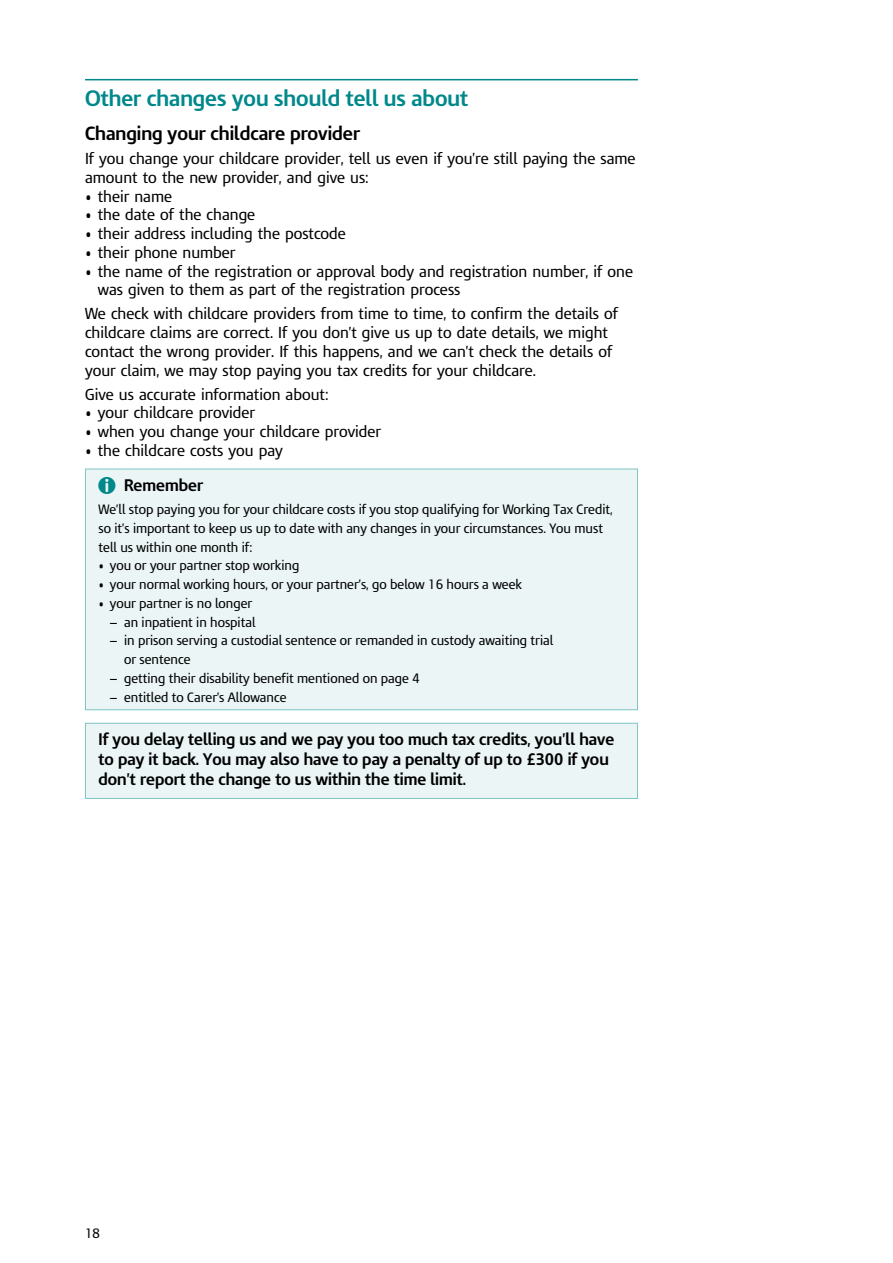
<style>
.page{position:relative;width:893px;height:1263px;background:#fff}
.page>*{position:absolute;margin:0;border:0;box-sizing:border-box;transform-origin:0 0}
.t1{font:700 21px "IR Modena";color:#00888a}
.t2{font:700 18px "IR Modena";color:#000}
.t3{font:700 15.75px/20.2px "IR Modena";color:#000}
.t4{font:15px/18.8px "IR Modena";color:#000}
.t5{font:12.75px/18.8px "IR Modena";color:#000}
</style>
<div class="page">
<hr style="left:85px;top:79px;width:553px;height:1px;background:#00888a">
<div style="left:85px;top:469px;width:552px;height:241px;background:#ebf5f6"></div>
<div style="left:85px;top:469px;width:553px;height:241px;border:1px solid #80c4c5"></div>
<div style="left:85px;top:723px;width:552px;height:75px;background:#ebf5f6"></div>
<div style="left:85px;top:723px;width:553px;height:76px;border:1px solid #80c4c5"></div>
<h1 class="t1" style="left:85px;top:86px;width:385px">Other changes you should tell us about</h1>
<p class="t2" style="left:85px;top:123px;width:276px">Changing your childcare provider</p>
<p class="t4" style="left:85px;top:149px;width:552px">If you change your childcare provider, tell us even if you’re still paying the same amount to the new provider, and give us:</p>
<p class="t4" style="left:85px;top:187px;width:89px">• their name</p>
<p class="t4" style="left:85px;top:206px;width:172px">• the date of the change</p>
<p class="t4" style="left:85px;top:224px;width:262px">• their address including the postcode</p>
<p class="t4" style="left:85px;top:243px;width:152px">• their phone number</p>
<p class="t4" style="left:98px;top:262px;width:537px;text-indent:-13px">• the name of the registration or approval body and registration number, if one was given to them as part of the registration process</p>
<p class="t4" style="left:85px;top:305px;width:534px">We check with childcare providers from time to time, to confirm the details of childcare claims are correct. If you don’t give us up to date details, we might contact the wrong provider. If this happens, and we can’t check the details of your claim, we may stop paying you tax credits for your childcare.</p>
<p class="t4" style="left:85px;top:385px;width:245px">Give us accurate information about:</p>
<p class="t4" style="left:85px;top:404px;width:172px">• your childcare provider</p>
<p class="t4" style="left:85px;top:422px;width:298px">• when you change your childcare provider</p>
<p class="t4" style="left:85px;top:441px;width:199px">• the childcare costs you pay</p>
<p class="t3" style="left:124px;top:475px;width:81px">Remember</p>
<p class="t5" style="left:99px;top:500px;width:516px">We’ll stop paying you for your childcare costs if you stop qualifying for Working Tax Credit, so it’s important to keep us up to date with any changes in your circumstances. You must tell us within one month if:</p>
<p class="t5" style="left:99px;top:556px;width:202px">• you or your partner stop working</p>
<p class="t5" style="left:99px;top:575px;width:425px">• your normal working hours, or your partner’s, go below 16 hours a week</p>
<p class="t5" style="left:99px;top:594px;width:155px">• your partner is no longer</p>
<p class="t5" style="left:110px;top:613px;width:147px">− an inpatient in hospital</p>
<p class="t5" style="left:110px;top:631px;width:445px">− in prison serving a custodial sentence or remanded in custody awaiting trial</p>
<p class="t5" style="left:124px;top:650px;width:68px">or sentence</p>
<p class="t5" style="left:110px;top:669px;width:312px">− getting their disability benefit mentioned on page 4</p>
<p class="t5" style="left:110px;top:688px;width:178px">− entitled to Carer’s Allowance</p>
<p class="t3" style="left:99px;top:729px;width:517px">If you delay telling us and we pay you too much tax credits, you’ll have to pay it back. You may also have to pay a penalty of up to £300 if you don’t report the change to us within the time limit.</p>
<p class="t5" style="left:85px;top:1224px;width:17px">18</p>
</div>
